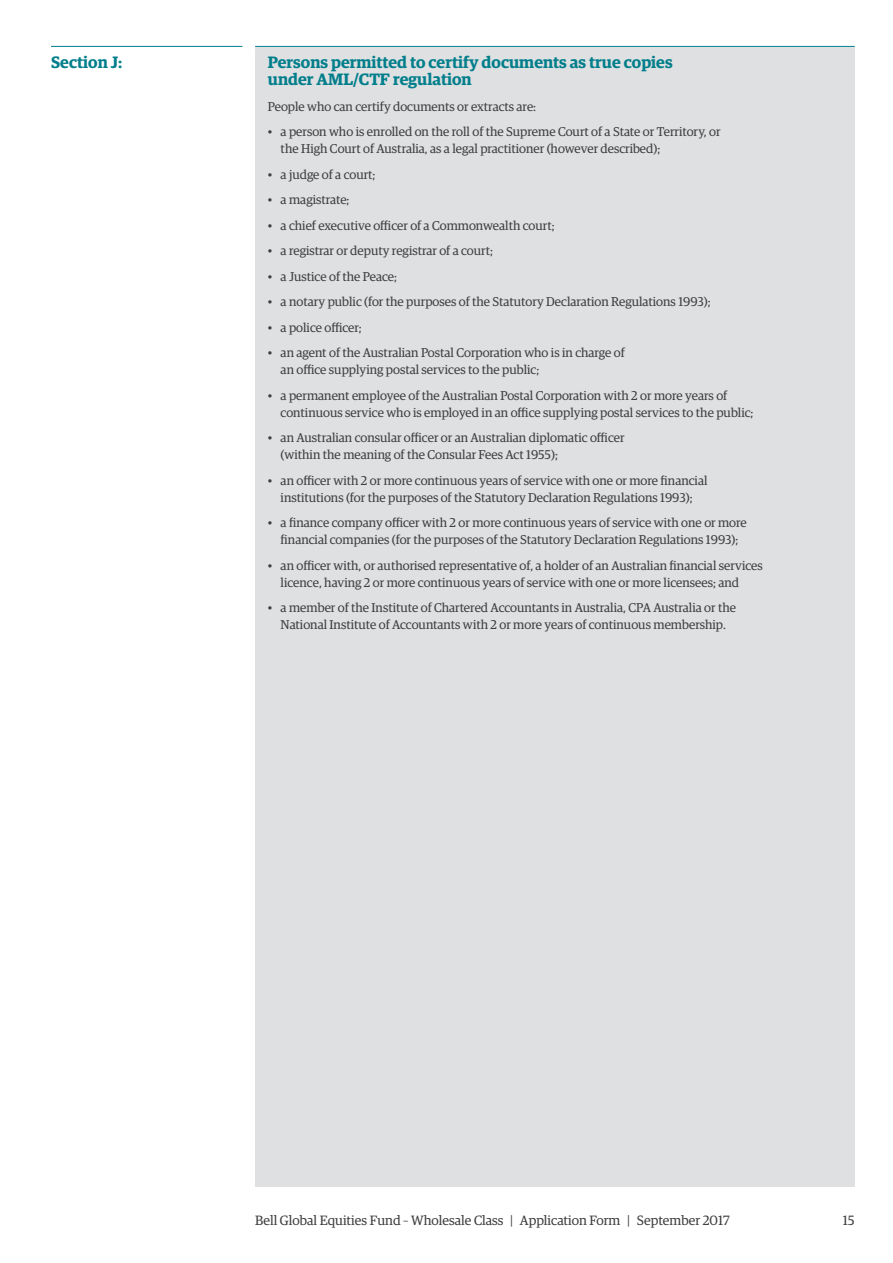
<style>
.page{position:relative;width:893px;height:1263px;background:#fff}
.page>*{position:absolute;margin:0;border:0;box-sizing:border-box;transform-origin:0 0}
.Heading_02{font:600 16.5px/17px "Guardian Egyp";color:#007e8b}
.t1{font:13.5px "Guardian Egyp";color:#3e3e3f}
.Form_text{font:12.75px/17px "Guardian Egyp";color:#3e3e3f}
</style>
<div class="page">
<div style="left:255px;top:47px;width:600px;height:1139px;background:#dfe0e2"></div>
<hr style="left:51px;top:46px;width:804px;height:1px;background:#007e8b">
<div style="left:242px;top:43px;width:13px;height:7px;background:#fff"></div>
<p class="Heading_02" style="left:51px;top:52px;width:73px">Section J:</p>
<p class="Heading_02" style="left:268px;top:52px;width:406px">Persons permitted to certify documents as true copies under AML/CTF regulation</p>
<p class="Form_text" style="left:268px;top:97px;width:270px">People who can certify documents or extracts are:</p>
<p class="Form_text" style="left:281px;top:122px;width:441px;text-indent:-13px">• a person who is enrolled on the roll of the Supreme Court of a State or Territory, or the High Court of Australia, as a legal practitioner (however described);</p>
<p class="Form_text" style="left:268px;top:165px;width:109px">• a judge of a court;</p>
<p class="Form_text" style="left:268px;top:190px;width:83px">• a magistrate;</p>
<p class="Form_text" style="left:268px;top:216px;width:288px">• a chief executive officer of a Commonwealth court;</p>
<p class="Form_text" style="left:268px;top:241px;width:227px">• a registrar or deputy registrar of a court;</p>
<p class="Form_text" style="left:268px;top:267px;width:131px">• a Justice of the Peace;</p>
<p class="Form_text" style="left:268px;top:292px;width:444px">• a notary public (for the purposes of the Statutory Declaration Regulations 1993);</p>
<p class="Form_text" style="left:268px;top:318px;width:95px">• a police officer;</p>
<p class="Form_text" style="left:281px;top:343px;width:346px;text-indent:-13px">• an agent of the Australian Postal Corporation who is in charge of an office supplying postal services to the public;</p>
<p class="Form_text" style="left:281px;top:386px;width:474px;text-indent:-13px">• a permanent employee of the Australian Postal Corporation with 2 or more years of continuous service who is employed in an office supplying postal services to the public;</p>
<p class="Form_text" style="left:281px;top:429px;width:345px;text-indent:-13px">• an Australian consular officer or an Australian diplomatic officer (within the meaning of the Consular Fees Act 1955);</p>
<p class="Form_text" style="left:268px;top:471px;width:441px;text-align:center">• an officer with 2 or more continuous years of service with one or more financial institutions (for the purposes of the Statutory Declaration Regulations 1993);</p>
<p class="Form_text" style="left:268px;top:514px;width:480px;text-align:center">• a finance company officer with 2 or more continuous years of service with one or more financial companies (for the purposes of the Statutory Declaration Regulations 1993);</p>
<p class="Form_text" style="left:281px;top:556px;width:484px;text-indent:-13px">• an officer with, or authorised representative of, a holder of an Australian financial services licence, having 2 or more continuous years of service with one or more licensees; and</p>
<p class="Form_text" style="left:268px;top:599px;width:470px;text-align:center">• a member of the Institute of Chartered Accountants in Australia, CPA Australia or the<br>National Institute of Accountants with 2 or more years of continuous membership.</p>
<p class="t1" style="left:255px;top:1211px;width:476px">Bell Global Equities Fund – Wholesale Class | Application Form | September 2017</p>
<p class="t1" style="left:843px;top:1211px;width:13px">15</p>
</div>
